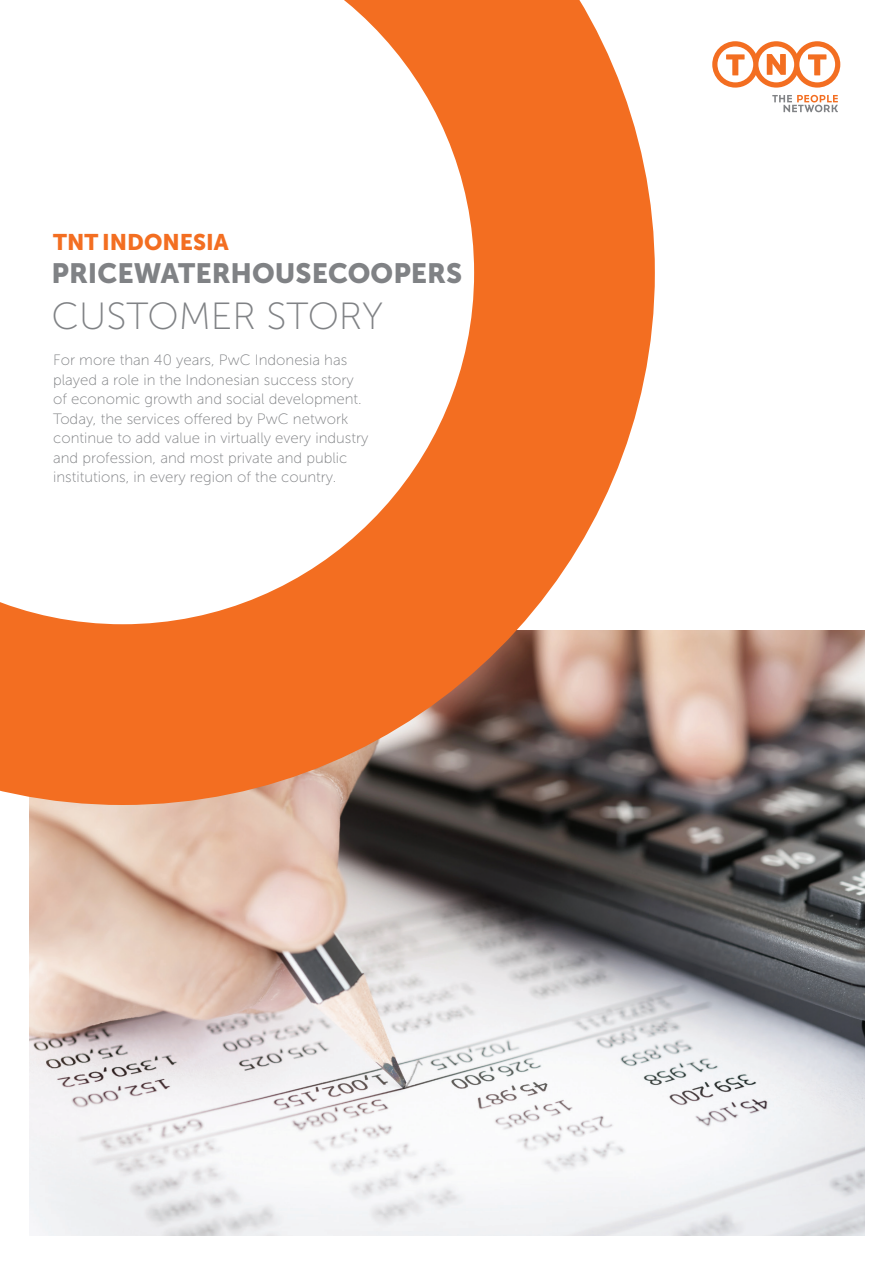
<style>
.page{position:relative;width:893px;height:1263px;background:#fff}
.page>*{position:absolute;margin:0;border:0;box-sizing:border-box;transform-origin:0 0}
.t1{font:37.8px "Museo Sans 100";color:#808285}
.t2{font:27.75px "Museo Sans 900";color:#808285}
.t3{font:22.5px "Museo Sans 900";color:#f36e21}
.t4{font:15px/19.5px "Museo Sans 100";color:#808285}
</style>
<div class="page">
<img style="left:30px;top:630px;width:834px;height:606px">
<svg style="left:712px;top:41px;width:128px;height:47px"></svg>
<svg style="left:772px;top:95px;width:66px;height:17px"></svg>
<svg style="left:0;top:0;width:655px;height:805px"></svg>
<h3 class="t3" style="left:53px;top:229px;width:177px">TNT IN DON ESIA</h3>
<h2 class="t2" style="left:51px;top:258px;width:411px">PRICEWATERHOUSECOOPERS</h2>
<h1 class="t1" style="left:51px;top:296px;width:333px">CUSTOMER STORY</h1>
<p class="t4" style="left:53px;top:350px;width:317px">For more than 40 years, PwC Indonesia has played a role in the Indonesian success story of economic growth and social development.<br>Today, the services offered by PwC network continue to add value in virtually every industry and profession, and most private and public institutions, in every region of the country.</p>
</div>
